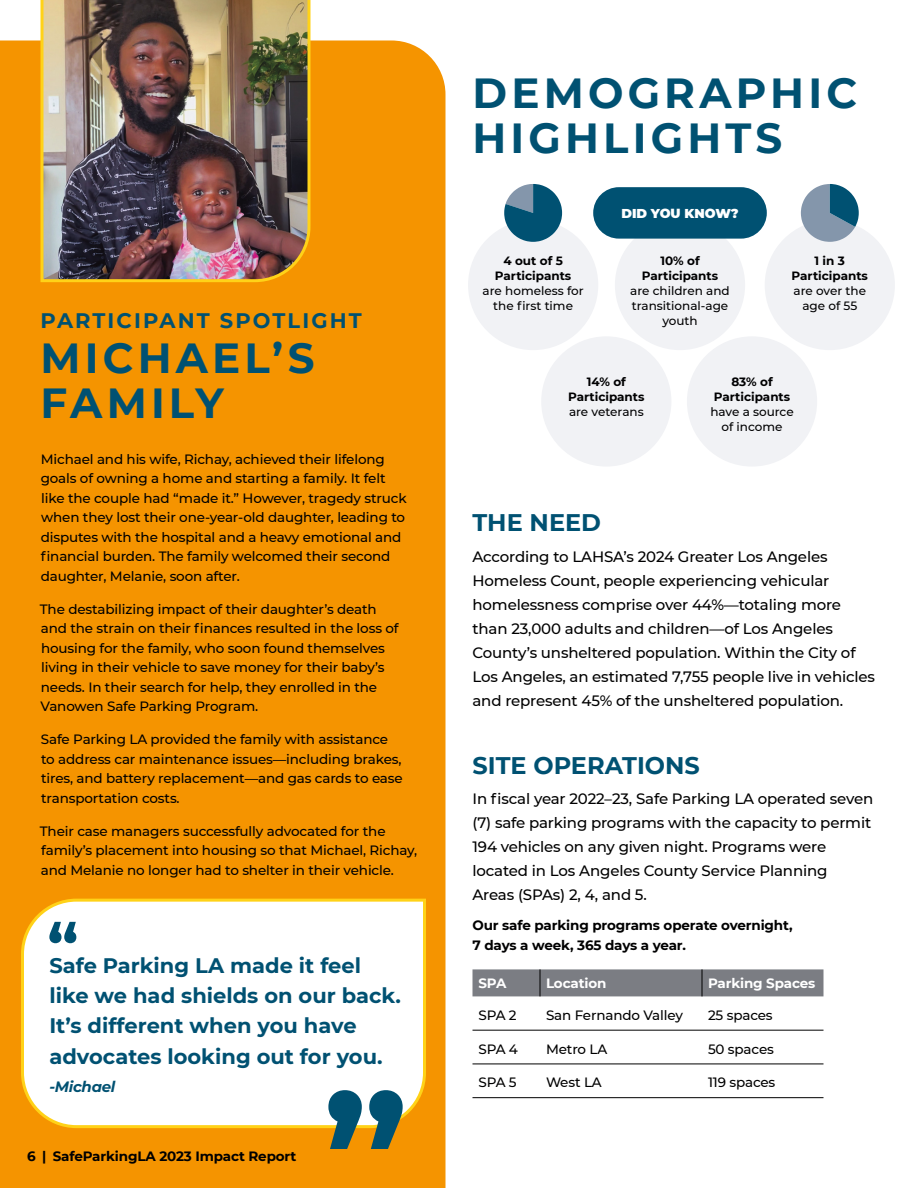
<style>
.page{position:relative;width:918px;height:1188px;background:#fff}
.page>*{position:absolute;margin:0;border:0;box-sizing:border-box;transform-origin:0 0}
.t1{font:700 42px/45px "Montserrat";letter-spacing:.1em;color:#005172}
.t2{font:700 24px "Montserrat";color:#005172}
.t3{font:700 21px/30px "Montserrat";color:#005172}
.t4{font:700 21px "Montserrat";letter-spacing:.1em;color:#005172}
.t5{font:500 15px/24px "Montserrat";letter-spacing:-.01em;color:#000001}
.t6{font:italic 700 15px "Montserrat";letter-spacing:-.02em;color:#005172}
.t7{font:500 13.5px/19.5px "Montserrat";letter-spacing:-.01em;color:#000001}
.t8{font:700 13.5px/19.5px "Montserrat";letter-spacing:-.01em;color:#000001}
.t9{font:700 13.5px "Montserrat";letter-spacing:-.01em;color:#fff}
.t10{font:900 12.9px "Montserrat";color:#fff}
.t11{font:500 12px/15px "Montserrat";color:#000001;text-align:center}
.t12{font:700 12px/15px "Montserrat";color:#000001;text-align:center}
</style>
<div class="page">
<div style="left:0;top:40px;width:446px;height:1148px;background:#f59400"></div>
<svg style="left:20px;top:897px;width:408px;height:233px"></svg>
<svg style="left:328px;top:1090px;width:75px;height:59px;background:#5b7b70"></svg>
<svg style="left:49px;top:922px;width:27px;height:21px"></svg>
<img style="left:39px;top:0;width:273px;height:284px">
<div style="left:765px;top:220px;width:130px;height:130px;background:#f1f2f5;border-radius:50%"></div>
<svg style="left:801px;top:184px;width:58px;height:58px"></svg>
<div style="left:472px;top:969px;width:352px;height:27px;background:#7b7d83"></div>
<hr style="left:472px;top:1030px;width:68px;height:1px;background:#000001">
<hr style="left:540px;top:1030px;width:162px;height:1px;background:#000001">
<hr style="left:702px;top:1030px;width:122px;height:1px;background:#000001">
<hr style="left:472px;top:1064px;width:68px;height:1px;background:#000001">
<hr style="left:540px;top:1064px;width:162px;height:1px;background:#000001">
<hr style="left:702px;top:1064px;width:122px;height:1px;background:#000001">
<hr style="left:472px;top:1097px;width:68px;height:1px;background:#000001">
<hr style="left:540px;top:1097px;width:162px;height:1px;background:#000001">
<hr style="left:702px;top:1097px;width:122px;height:1px;background:#000001">
<div style="left:468px;top:220px;width:130px;height:130px;background:#f1f2f5;border-radius:50%"></div>
<div style="left:687px;top:336px;width:130px;height:131px;background:#f1f2f5;border-radius:50%"></div>
<div style="left:615px;top:220px;width:130px;height:130px;background:#f1f2f5;border-radius:50%"></div>
<div style="left:541px;top:336px;width:130px;height:131px;background:#f1f2f5;border-radius:50%"></div>
<svg style="left:504px;top:184px;width:58px;height:58px"></svg>
<div style="left:593px;top:187px;width:174px;height:52px;background:#005172;border-radius:26px"></div>
<h3 class="t4" style="left:40px;top:305px;width:323px">PARTICIPANT SPOTLIGHT</h3>
<h1 class="t1" style="left:40px;top:333px;width:276px">MICHAEL’S<br>FAMILY</h1>
<p class="t7" style="left:41px;top:449px;width:368px">Michael and his wife, Richay, achieved their lifelong goals of owning a home and starting a family. It felt like the couple had “made it.” However, tragedy struck when they lost their one-year-old daughter, leading to disputes with the hospital and a heavy emotional and financial burden. The family welcomed their second daughter, Melanie, soon after.</p>
<p class="t7" style="left:40px;top:599px;width:360px">The destabilizing impact of their daughter’s death and the strain on their finances resulted in the loss of housing for the family, who soon found themselves living in their vehicle to save money for their baby’s needs. In their search for help, they enrolled in the Vanowen Safe Parking Program.</p>
<p class="t7" style="left:41px;top:729px;width:363px">Safe Parking LA provided the family with assistance to address car maintenance issues—including brakes, tires, and battery replacement—and gas cards to ease transportation costs.</p>
<p class="t7" style="left:40px;top:821px;width:379px">Their case managers successfully advocated for the family’s placement into housing so that Michael, Richay, and Melanie no longer had to shelter in their vehicle.</p>
<h3 class="t3" style="left:49px;top:950px;width:353px">Safe Parking LA made it feel like we had shields on our back.<br>It’s different when you have advocates looking out for you.</h3>
<p class="t6" style="left:49px;top:1076px;width:68px">-Michael</p>
<p class="t8" style="left:27px;top:1146px;width:271px">6 | SafeParkingLA 2023 Impact Report</p>
<h1 class="t1" style="left:472px;top:69px;width:386px">DEMOGRAPHIC<br>HIGHLIGHTS</h1>
<p class="t12" style="left:495px;top:253px;width:78px">4 out of 5<br>Participants</p>
<p class="t11" style="left:483px;top:283px;width:103px">are homeless for the first time</p>
<p class="t10" style="left:621px;top:204px;width:119px">DID YOU KNOW?</p>
<p class="t12" style="left:642px;top:253px;width:78px">10% of<br>Participants</p>
<p class="t11" style="left:630px;top:283px;width:101px">are children and transitional-age youth</p>
<p class="t12" style="left:792px;top:253px;width:78px">1 in 3<br>Participants</p>
<p class="t11" style="left:794px;top:283px;width:74px">are over the age of 55</p>
<p class="t12" style="left:568px;top:374px;width:78px">14% of<br>Participants</p>
<p class="t11" style="left:569px;top:404px;width:76px">are veterans</p>
<p class="t12" style="left:714px;top:374px;width:78px">83% of<br>Participants</p>
<p class="t11" style="left:710px;top:404px;width:85px">have a source of income</p>
<h2 class="t2" style="left:472px;top:506px;width:130px">THE NEED</h2>
<p class="t5" style="left:472px;top:544px;width:404px">According to LAHSA’s 2024 Greater Los Angeles Homeless Count, people experiencing vehicular homelessness comprise over 44%—totaling more than 23,000 adults and children—of Los Angeles County’s unsheltered population. Within the City of Los Angeles, an estimated 7,755 people live in vehicles and represent 45% of the unsheltered population.</p>
<h2 class="t2" style="left:472px;top:748px;width:229px">SITE OPERATIONS</h2>
<p class="t5" style="left:472px;top:787px;width:402px">In fiscal year 2022–23, Safe Parking LA operated seven (7) safe parking programs with the capacity to permit 194 vehicles on any given night. Programs were located in Los Angeles County Service Planning<br>Areas (SPAs) 2, 4, and 5.</p>
<p class="t8" style="left:472px;top:915px;width:322px">Our safe parking programs operate overnight,<br>7 days a week, 365 days a year.</p>
<p class="t9" style="left:478px;top:974px;width:29px">SPA</p>
<p class="t9" style="left:546px;top:974px;width:62px">Location</p>
<p class="t9" style="left:708px;top:974px;width:109px">Parking Spaces</p>
<p class="t7" style="left:478px;top:1005px;width:40px">SPA 2</p>
<p class="t7" style="left:546px;top:1005px;width:138px">San Fernando Valley</p>
<p class="t7" style="left:708px;top:1005px;width:66px">25 spaces</p>
<p class="t7" style="left:478px;top:1039px;width:41px">SPA 4</p>
<p class="t7" style="left:546px;top:1039px;width:63px">Metro LA</p>
<p class="t7" style="left:708px;top:1039px;width:67px">50 spaces</p>
<p class="t7" style="left:478px;top:1072px;width:40px">SPA 5</p>
<p class="t7" style="left:546px;top:1072px;width:57px">West LA</p>
<p class="t7" style="left:708px;top:1072px;width:69px">119 spaces</p>
</div>
